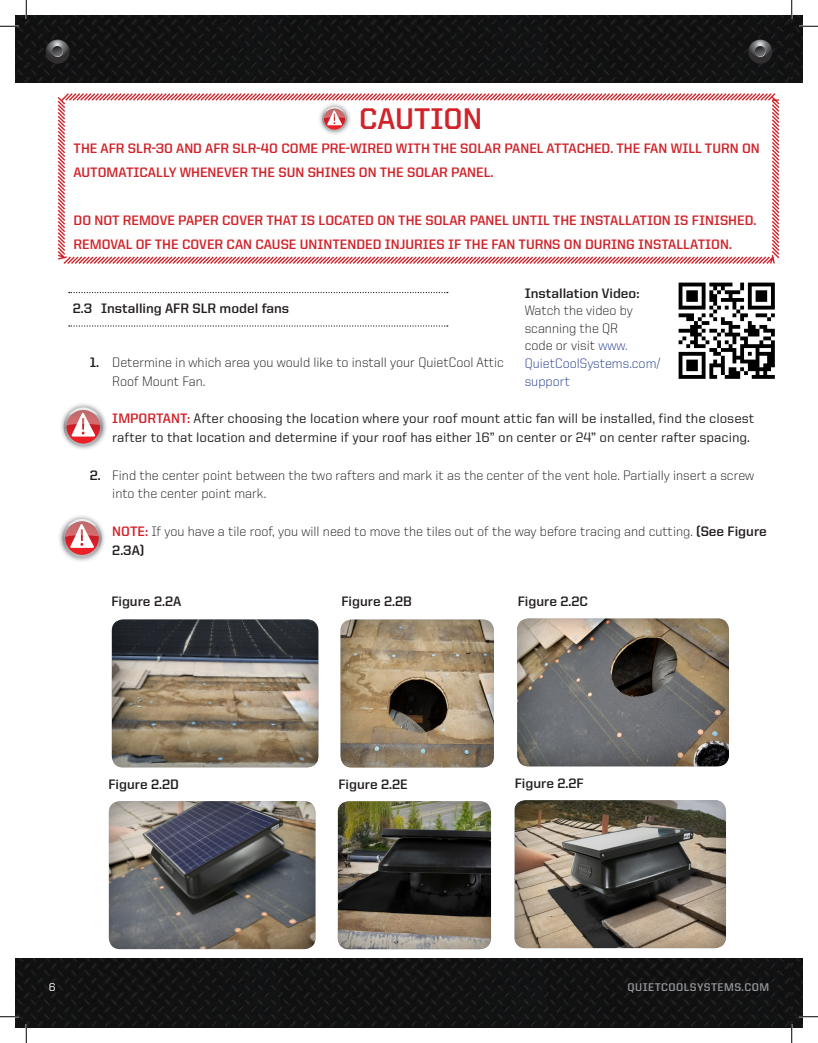
<style>
.page{position:relative;width:818px;height:1043px;background:#fff}
.page>*{position:absolute;margin:0;border:0;box-sizing:border-box;transform-origin:0 0}
.t1{font:700 30px "United Sans Reg";color:#d1232a}
.t2{font:300 13.75px/17.5px "United Sans Reg";color:#231f20}
.t3{font:700 13.75px/24px "United Sans Reg";color:#d1232a}
.t4{font:500 13.75px/18.8px "United Sans Reg";color:#231f20}
.t5{font:700 13.75px "United Sans Reg";color:#231f20}
.t6{font:700 11.25px "United Sans Reg";letter-spacing:.04em;color:#939598}
.t7{font:500 11.25px "United Sans Reg";color:#fff}
.s1{color:#253f8e}
.s2{font-weight:700}
.s3{font-weight:700;color:#d1232a}
</style>
<div class="page">
<img style="left:15px;top:958px;width:787px;height:70px">
<img style="left:15px;top:15px;width:787px;height:67px">
<svg style="left:46px;top:40px;width:24px;height:24px"></svg>
<svg style="left:46px;top:40px;width:23px;height:23px"></svg>
<svg style="left:52px;top:46px;width:11px;height:11px"></svg>
<svg style="left:748px;top:40px;width:24px;height:24px"></svg>
<svg style="left:748px;top:40px;width:23px;height:23px"></svg>
<svg style="left:754px;top:46px;width:11px;height:11px"></svg>
<div style="left:111px;top:619px;width:210px;height:150px;background:#231f20;opacity:.5"></div>
<div style="left:339px;top:619px;width:157px;height:150px;background:#231f20;opacity:.5"></div>
<div style="left:517px;top:618px;width:213px;height:150px;background:#231f20;opacity:.5"></div>
<div style="left:108px;top:801px;width:210px;height:150px;background:#231f20;opacity:.5"></div>
<div style="left:336px;top:801px;width:157px;height:150px;background:#231f20;opacity:.5"></div>
<div style="left:514px;top:800px;width:213px;height:150px;background:#231f20;opacity:.5"></div>
<svg style="left:57px;top:93px;width:723px;height:171px"></svg>
<div style="left:317px;top:102px;width:34px;height:34px;background:#231f20;opacity:.5"></div>
<svg style="left:322px;top:107px;width:25px;height:24px"></svg>
<svg style="left:324px;top:109px;width:21px;height:21px"></svg>
<svg style="left:324px;top:107px;width:21px;height:18px"></svg>
<svg style="left:69px;top:325px;width:379px;height:1px"></svg>
<svg style="left:69px;top:292px;width:379px;height:1px"></svg>
<div style="left:59px;top:402px;width:49px;height:49px;background:#231f20;opacity:.5"></div>
<svg style="left:64px;top:407px;width:39px;height:39px"></svg>
<svg style="left:66px;top:410px;width:34px;height:33px"></svg>
<svg style="left:67px;top:407px;width:33px;height:29px"></svg>
<div style="left:57px;top:513px;width:50px;height:50px;background:#231f20;opacity:.5"></div>
<svg style="left:62px;top:518px;width:40px;height:39px"></svg>
<svg style="left:65px;top:521px;width:34px;height:34px"></svg>
<svg style="left:65px;top:519px;width:34px;height:29px"></svg>
<img style="left:678px;top:282px;width:97px;height:97px">
<svg style="left:0;top:25px;width:19px;height:2px"></svg>
<svg style="left:799px;top:25px;width:19px;height:2px"></svg>
<svg style="left:0;top:1015px;width:19px;height:2px"></svg>
<svg style="left:799px;top:1015px;width:19px;height:2px"></svg>
<svg style="left:25px;top:0;width:2px;height:19px"></svg>
<svg style="left:25px;top:1024px;width:2px;height:18px"></svg>
<svg style="left:790px;top:0;width:2px;height:19px"></svg>
<svg style="left:790px;top:1024px;width:2px;height:18px"></svg>
<p class="t1" style="left:359px;top:102px;width:125px">CAUTION</p>
<p class="t3" style="left:74px;top:136px;width:687px">THE AFR SLR-30 AND AFR SLR-40 COME PRE-WIRED WITH THE SOLAR PANEL ATTACHED. THE FAN WILL TURN ON<br>AUTOMATICALLY WHENEVER THE SUN SHINES ON THE SOLAR PANEL.</p>
<p class="t3" style="left:74px;top:208px;width:684px">DO NOT REMOVE PAPER COVER THAT IS LOCATED ON THE SOLAR PANEL UNTIL THE INSTALLATION IS FINISHED.<br>REMOVAL OF THE COVER CAN CAUSE UNINTENDED INJURIES IF THE FAN TURNS ON DURING INSTALLATION.</p>
<p class="t5" style="left:524px;top:286px;width:116px">Installation Video:</p>
<p class="t2" style="left:524px;top:302px;width:137px">Watch the video by scanning the QR<br>code or visit <span class="s1">www.<br>QuietCoolSystems.com/ support</span></p>
<p class="t5" style="left:73px;top:301px;width:218px">2.3 Installing AFR SLR model fans</p>
<p class="t2" style="left:112px;top:353px;width:393px;line-height:18.8px;text-indent:-22px"><span class="s2">1.</span> Determine in which area you would like to install your QuietCool Attic<br>Roof Mount Fan.</p>
<p class="t4" style="left:112px;top:409px;width:643px"><span class="s3">IMPORTANT:</span> After choosing the location where your roof mount attic fan will be installed, find the closest rafter to that location and determine if your roof has either 16” on center or 24” on center rafter spacing.</p>
<p class="t2" style="left:112px;top:465px;width:643px;line-height:18.8px;text-indent:-22px"><span class="s2">2.</span> Find the center point between the two rafters and mark it as the center of the vent hole. Partially insert a screw into the center point mark.</p>
<p class="t2" style="left:112px;top:521px;width:656px;line-height:18.8px"><span class="s3">NOTE:</span> If you have a tile roof, you will need to move the tiles out of the way before tracing and cutting. <span class="s2">(See Figure<br>2.3A)</span></p>
<p class="t5" style="left:111px;top:593px;width:71px">Figure 2.2A</p>
<p class="t5" style="left:341px;top:593px;width:72px">Figure 2.2B</p>
<p class="t5" style="left:517px;top:593px;width:72px">Figure 2.2C</p>
<p class="t5" style="left:108px;top:777px;width:72px">Figure 2.2D</p>
<p class="t5" style="left:338px;top:777px;width:71px">Figure 2.2E</p>
<p class="t5" style="left:515px;top:776px;width:70px">Figure 2.2F</p>
<p class="t7" style="left:49px;top:980px;width:8px">6</p>
<p class="t6" style="left:627px;top:980px;width:143px">QUIETCOOLSYSTEMS.COM</p>
</div>
